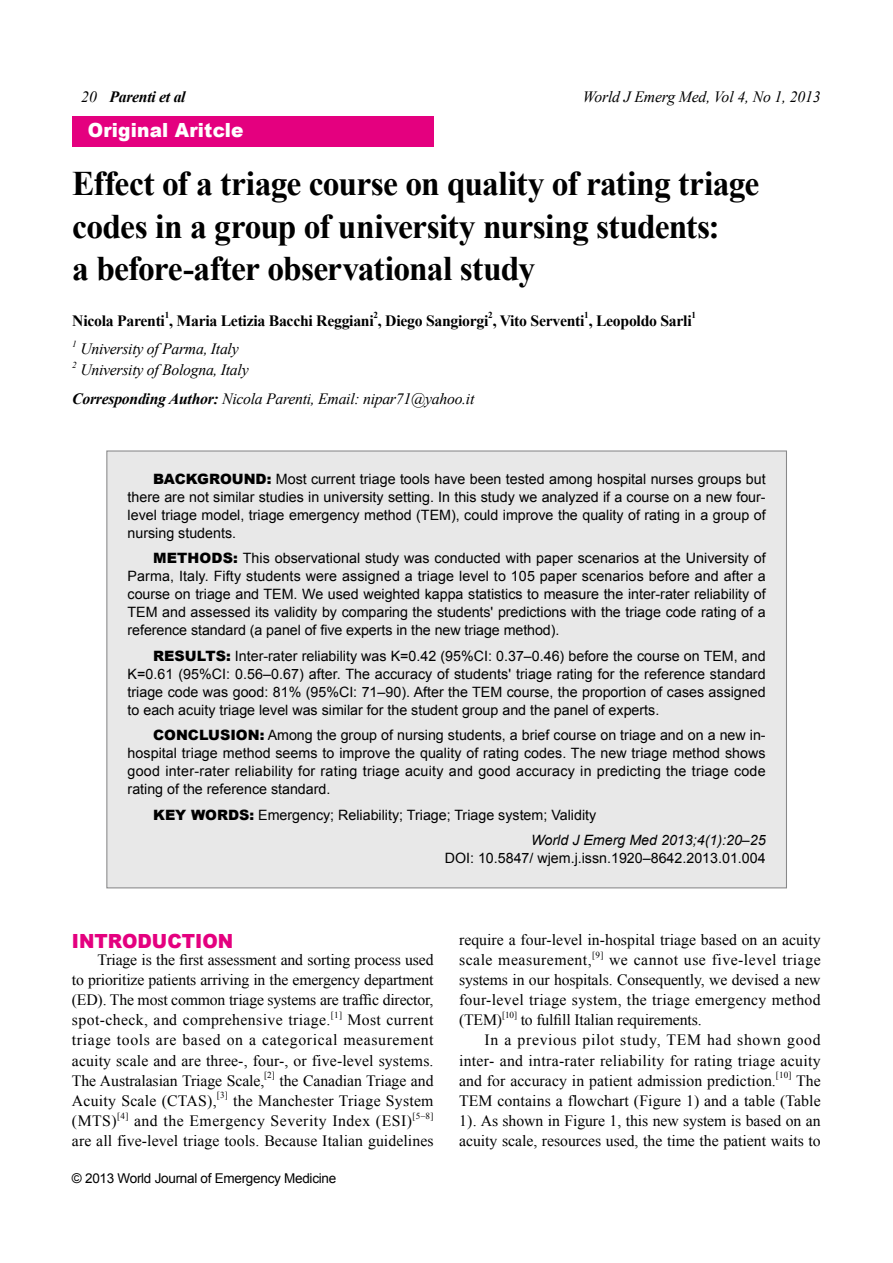
<style>
.page{position:relative;width:893px;height:1263px;background:#fff}
.page>*{position:absolute;margin:0;border:0;box-sizing:border-box;transform-origin:0 0}
.t1{font:700 34.5px/42.5px "Times New Roman";letter-spacing:-.02em;color:#000}
.t2{font:900 19.5px "Arial";letter-spacing:.01em;color:#fff;scale:.95 1}
.t3{font:900 19.5px "Arial";color:#e4007f;scale:.95 1}
.t4{font:15.75px/20.1px "Times New Roman";letter-spacing:.005em;color:#000;text-align:justify}
.t5{font:italic 15.75px/28.5px "Times New Roman";letter-spacing:-.02em;color:#000}
.t6{font:700 15.75px "Times New Roman";letter-spacing:-.02em;color:#000}
.t7{font:15.75px "Times New Roman";letter-spacing:.045em;color:#000}
.t8{font:15.75px "Times New Roman";letter-spacing:.03em;color:#000}
.t9{font:italic 700 15.75px "Times New Roman";letter-spacing:-.02em;color:#000}
.t10{font:14.25px/18px "Arial";color:#000;text-align:justify}
.t11{font:13.5px "Arial";letter-spacing:-.02em;color:#000}
.t12{font:9.15px "Times New Roman";color:#000}
.t13{font:700 9.15px "Times New Roman";color:#000}
.t14{font:italic 9.15px "Times New Roman";color:#000}
.s1{font-weight:400}
.s2{font-weight:700}
.s3{font-weight:900}
.s4{font-style:italic}
</style>
<div class="page">
<div style="left:72px;top:116px;width:361px;height:31px;background:#e4007f"></div>
<div style="left:107px;top:451px;width:679px;height:437px;background:#e8e8e8"></div>
<p class="t9" style="left:81px;top:91px;width:106px"><span class="s1">20</span> Parenti et al</p>
<p class="t5" style="left:583px;top:84px;width:239px">World J Emerg Med, Vol 4, No 1, 2013</p>
<h2 class="t2" style="left:88px;top:123px;width:165px">Original Aritcle</h2>
<h1 class="t1" style="left:72px;top:166px;width:688px">Effect of a triage course on quality of rating triage codes in a group of university nursing students:<br>a before-after observational study</h1>
<p class="t6" style="left:72px;top:315px;width:621px">Nicola Parenti , Maria Letizia Bacchi Reggiani , Diego Sangiorgi , Vito Serventi , Leopoldo Sarli</p>
<p class="t13" style="left:165px;top:312px;width:6px">1</p>
<p class="t13" style="left:373px;top:312px;width:6px">2</p>
<p class="t13" style="left:488px;top:312px;width:6px">2</p>
<p class="t13" style="left:584px;top:312px;width:6px">1</p>
<p class="t13" style="left:691px;top:312px;width:6px">1</p>
<p class="t14" style="left:72px;top:340px;width:6px">1</p>
<p class="t5" style="left:80px;top:336px;width:160px">University of Parma, Italy</p>
<p class="t14" style="left:72px;top:361px;width:6px">2</p>
<p class="t5" style="left:72px;top:357px;width:403px;text-indent:8px">University of Bologna, Italy<br><span class="s2">Corresponding Author:</span> Nicola Parenti, Email: nipar71@yahoo.it</p>
<p class="t10" style="left:128px;top:471px;width:639px;text-indent:26px"><span class="s3">BACKGROUND:</span> Most current triage tools have been tested among hospital nurses groups but there are not similar studies in university setting. In this study we analyzed if a course on a new four&shy;level triage model, triage emergency method (TEM), could improve the quality of rating in a group of nursing students.</p>
<p class="t10" style="left:128px;top:551px;width:639px;text-indent:26px"><span class="s3">METHODS:</span> This observational study was conducted with paper scenarios at the University of Parma, Italy. Fifty students were assigned a triage level to 105 paper scenarios before and after a course on triage and TEM. We used weighted kappa statistics to measure the inter-rater reliability of TEM and assessed its validity by comparing the students' predictions with the triage code rating of a reference standard (a panel of five experts in the new triage method).</p>
<p class="t10" style="left:128px;top:648px;width:639px;text-indent:26px"><span class="s3">RESULTS:</span> Inter-rater reliability was K=0.42 (95%CI: 0.37–0.46) before the course on TEM, and K=0.61 (95%CI: 0.56–0.67) after. The accuracy of students' triage rating for the reference standard triage code was good: 81% (95%CI: 71–90). After the TEM course, the proportion of cases assigned to each acuity triage level was similar for the student group and the panel of experts.</p>
<p class="t10" style="left:128px;top:728px;width:639px;text-indent:26px"><span class="s3">CONCLUSION:</span> Among the group of nursing students, a brief course on triage and on a new in&shy;hospital triage method seems to improve the quality of rating codes. The new triage method shows good inter-rater reliability for rating triage acuity and good accuracy in predicting the triage code rating of the reference standard.</p>
<p class="t10" style="left:531px;top:804px;width:236px;line-height:25.5px;text-indent:-378px"><span class="s3">KEY WORDS:</span> Emergency; Reliability; Triage; Triage system; Validity<br><span class="s4">World J Emerg Med 2013;4(1):20–25</span></p>
<p class="t10" style="left:444px;top:850px;width:322px">DOI: 10.5847/ wjem.j.issn.1920–8642.2013.01.004</p>
<h2 class="t3" style="left:72px;top:934px;width:171px">INTRODUCTION</h2>
<p class="t4" style="left:72px;top:951px;width:363px;text-indent:26px">Triage is the first assessment and sorting process used to prioritize patients arriving in the emergency department (ED). The most common triage systems are traffic director, spot-check, and comprehensive triage.</p>
<p class="t12" style="left:331px;top:1012px;width:13px">[1]</p>
<p class="t4" style="left:72px;top:1012px;width:363px;text-indent:275px">Most current triage tools are based on a categorical measurement acuity scale and are three-, four-, or five-level systems.<br>The Australasian Triage Scale,</p>
<p class="t12" style="left:264px;top:1072px;width:12px">[2]</p>
<p class="t4" style="left:279px;top:1072px;width:156px">the Canadian Triage and</p>
<p class="t4" style="left:72px;top:1092px;width:146px">Acuity Scale (CTAS),</p>
<p class="t12" style="left:217px;top:1092px;width:13px">[3]</p>
<p class="t4" style="left:233px;top:1092px;width:202px">the Manchester Triage System</p>
<p class="t4" style="left:72px;top:1112px;width:46px">(MTS)</p>
<p class="t12" style="left:117px;top:1112px;width:13px">[4]</p>
<p class="t8" style="left:134px;top:1115px;width:279px">and the Emergency Severity Index (ESI)</p>
<p class="t12" style="left:412px;top:1112px;width:23px">[5–8]</p>
<p class="t4" style="left:72px;top:1132px;width:363px">are all five-level triage tools. Because Italian guidelines</p>
<p class="t11" style="left:72px;top:1171px;width:86px">www.wjem.org</p>
<p class="t11" style="left:72px;top:1173px;width:266px">© 2013 World Journal of Emergency Medicine</p>
<p class="t4" style="left:459px;top:931px;width:363px">require a four-level in-hospital triage based on an acuity scale measurement,</p>
<p class="t12" style="left:592px;top:951px;width:13px">[9]</p>
<p class="t4" style="left:459px;top:951px;width:363px;text-indent:150px">we cannot use five-level triage systems in our hospitals. Consequently, we devised a new four-level triage system, the triage emergency method (TEM)</p>
<p class="t12" style="left:502px;top:1012px;width:17px">[10]</p>
<p class="t4" style="left:520px;top:1012px;width:182px">to fulfill Italian requirements.</p>
<p class="t7" style="left:484px;top:1035px;width:337px">In a previous pilot study, TEM had shown good</p>
<p class="t4" style="left:459px;top:1052px;width:363px">inter- and intra-rater reliability for rating triage acuity</p>
<p class="t4" style="left:459px;top:1072px;width:318px">and for accuracy in patient admission prediction.</p>
<p class="t12" style="left:776px;top:1072px;width:17px">[10]</p>
<p class="t4" style="left:459px;top:1072px;width:363px;text-indent:337px">The TEM contains a flowchart (Figure 1) and a table (Table 1). As shown in Figure 1, this new system is based on an acuity scale, resources used, the time the patient waits to</p>
</div>
